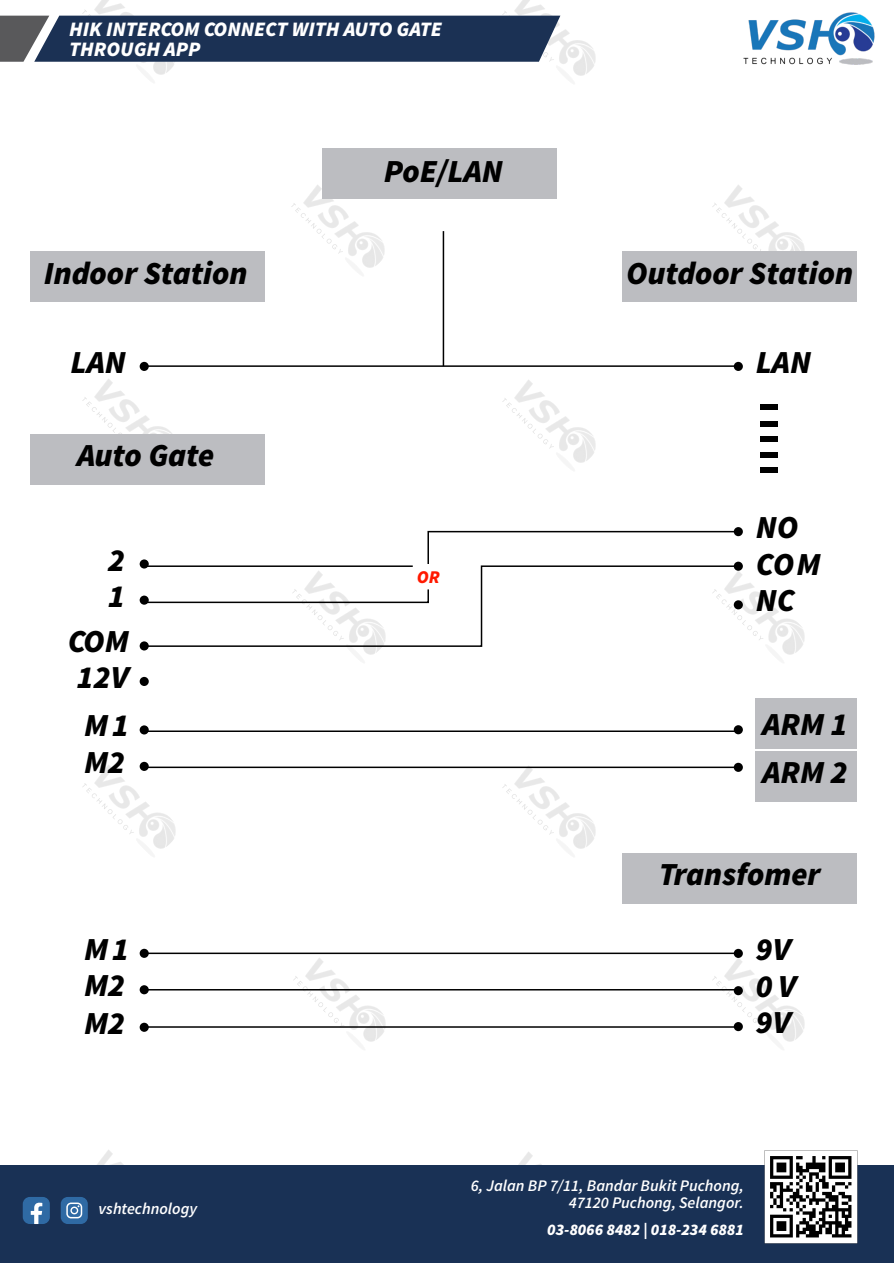
<style>
.page{position:relative;width:894px;height:1263px;background:#fff}
.page>*{position:absolute;margin:0;border:0;box-sizing:border-box;transform-origin:0 0}
.t1{font:italic 900 32.1px/36.6px "Source Sans Pro";color:#000}
.t2{font:italic 900 20.55px/20.5px "Source Sans Pro";color:#fff}
.t3{font:italic 900 18px "Source Sans Pro";color:#ff1900}
.t4{font:italic 600 16.2px/16.2px "Source Sans Pro";color:#fff;text-align:right}
.t5{font:italic 900 16.2px "Source Sans Pro";color:#fff}
</style>
<div class="page">
<img style="left:711px;top:957px;width:93px;height:85px">
<img style="left:502px;top:766px;width:93px;height:83px">
<img style="left:83px;top:379px;width:89px;height:55px">
<img style="left:363px;top:648px;width:18px;height:7px">
<img style="left:83px;top:0;width:92px;height:75px">
<img style="left:292px;top:185px;width:92px;height:83px">
<img style="left:502px;top:380px;width:93px;height:83px">
<img style="left:739px;top:572px;width:65px;height:83px">
<img style="left:502px;top:0;width:93px;height:76px">
<img style="left:711px;top:185px;width:93px;height:67px">
<img style="left:83px;top:765px;width:92px;height:84px">
<img style="left:293px;top:958px;width:92px;height:84px">
<img style="left:518px;top:1152px;width:24px;height:13px">
<img style="left:97px;top:1150px;width:27px;height:15px">
<svg style="left:0;top:16px;width:560px;height:46px;background:#283c5b"></svg>
<img style="left:743px;top:13px;width:130px;height:52px">
<div style="left:0;top:1165px;width:893px;height:98px;background:#193155"></div>
<div style="left:61px;top:1197px;width:27px;height:27px;background:#2f6aa4;border-radius:7px"></div>
<svg style="left:66px;top:1202px;width:16px;height:16px"></svg>
<svg style="left:23px;top:1197px;width:27px;height:27px"></svg>
<img style="left:764px;top:1150px;width:93px;height:93px">
<div style="left:322px;top:148px;width:234px;height:50px;background:#bcbdc1"></div>
<div style="left:30px;top:252px;width:234px;height:50px;background:#bcbdc1"></div>
<div style="left:30px;top:434px;width:234px;height:50px;background:#bcbdc1"></div>
<div style="left:622px;top:252px;width:234px;height:50px;background:#bcbdc1"></div>
<div style="left:622px;top:853px;width:234px;height:50px;background:#bcbdc1"></div>
<div style="left:755px;top:751px;width:101px;height:50px;background:#bcbdc1"></div>
<div style="left:755px;top:698px;width:101px;height:50px;background:#bcbdc1"></div>
<hr style="left:442px;top:231px;width:2px;height:135px;background:#000">
<hr style="left:145px;top:365px;width:594px;height:2px;background:#000">
<div style="left:733px;top:362px;width:9px;height:9px;background:#000;border-radius:50%"></div>
<div style="left:733px;top:527px;width:9px;height:9px;background:#000;border-radius:50%"></div>
<div style="left:733px;top:562px;width:9px;height:9px;background:#000;border-radius:50%"></div>
<div style="left:733px;top:600px;width:9px;height:9px;background:#000;border-radius:50%"></div>
<div style="left:733px;top:949px;width:9px;height:9px;background:#000;border-radius:50%"></div>
<div style="left:733px;top:986px;width:9px;height:9px;background:#000;border-radius:50%"></div>
<div style="left:733px;top:1022px;width:9px;height:9px;background:#000;border-radius:50%"></div>
<div style="left:733px;top:763px;width:9px;height:9px;background:#000;border-radius:50%"></div>
<div style="left:733px;top:725px;width:9px;height:9px;background:#000;border-radius:50%"></div>
<div style="left:140px;top:362px;width:9px;height:9px;background:#000;border-radius:50%"></div>
<div style="left:140px;top:559px;width:9px;height:10px;background:#000;border-radius:50%"></div>
<div style="left:140px;top:596px;width:9px;height:9px;background:#000;border-radius:50%"></div>
<div style="left:140px;top:641px;width:9px;height:9px;background:#000;border-radius:50%"></div>
<div style="left:140px;top:677px;width:9px;height:9px;background:#000;border-radius:50%"></div>
<div style="left:140px;top:725px;width:9px;height:9px;background:#000;border-radius:50%"></div>
<div style="left:140px;top:762px;width:9px;height:9px;background:#000;border-radius:50%"></div>
<div style="left:140px;top:949px;width:9px;height:9px;background:#000;border-radius:50%"></div>
<div style="left:140px;top:985px;width:9px;height:9px;background:#000;border-radius:50%"></div>
<div style="left:140px;top:1023px;width:9px;height:9px;background:#000;border-radius:50%"></div>
<div style="left:759px;top:405px;width:18px;height:5px;background:#000"></div>
<div style="left:759px;top:421px;width:18px;height:5px;background:#000"></div>
<div style="left:759px;top:437px;width:18px;height:5px;background:#000"></div>
<div style="left:759px;top:452px;width:18px;height:5px;background:#000"></div>
<div style="left:759px;top:467px;width:18px;height:6px;background:#000"></div>
<svg style="left:427px;top:530px;width:312px;height:35px"></svg>
<svg style="left:143px;top:565px;width:596px;height:83px"></svg>
<hr style="left:144px;top:730px;width:594px;height:2px;background:#000">
<hr style="left:144px;top:767px;width:594px;height:1px;background:#000">
<hr style="left:144px;top:952px;width:594px;height:2px;background:#000">
<hr style="left:144px;top:989px;width:594px;height:1px;background:#000">
<hr style="left:144px;top:1026px;width:594px;height:2px;background:#000">
<p class="t2" style="left:69px;top:20px;width:374px">HIK INTERCOM CONNECT WITH AUTO GATE<br>THROUGH APP</p>
<p class="t1" style="left:44px;top:257px;width:205px">Indoor Station</p>
<p class="t1" style="left:70px;top:347px;width:57px">LAN</p>
<p class="t1" style="left:77px;top:440px;width:139px">Auto Gate</p>
<p class="t1" style="left:108px;top:544px;width:18px;line-height:36.2px">2<br>1</p>
<p class="t1" style="left:68px;top:627px;width:63px;line-height:35.5px">COM<br>12V</p>
<p class="t1" style="left:84px;top:710px;width:46px">M1<br>M2</p>
<p class="t1" style="left:84px;top:933px;width:46px">M1<br>M2<br>M2</p>
<p class="t4" style="left:99px;top:1202px;width:100px">vshtechnology</p>
<p class="t1" style="left:384px;top:156px;width:120px">PoE/LAN</p>
<p class="t3" style="left:416px;top:570px;width:25px">OR</p>
<p class="t1" style="left:626px;top:257px;width:228px">Outdoor Station</p>
<p class="t1" style="left:755px;top:347px;width:57px">LAN</p>
<p class="t1" style="left:755px;top:512px;width:67px">NO<br>COM<br>NC</p>
<p class="t1" style="left:762px;top:708px;width:87px">ARM 1</p>
<p class="t1" style="left:762px;top:757px;width:87px">ARM 2</p>
<p class="t1" style="left:658px;top:859px;width:163px">Transfomer</p>
<p class="t1" style="left:755px;top:934px;width:42px">9V<br>0V<br>9V</p>
<p class="t4" style="left:470px;top:1179px;width:274px">6, Jalan BP 7/11, Bandar Bukit Puchong,<br>47120 Puchong, Selangor.</p>
<p class="t5" style="left:547px;top:1223px;width:198px">03-8066 8482 | 018-234 6881</p>
</div>
